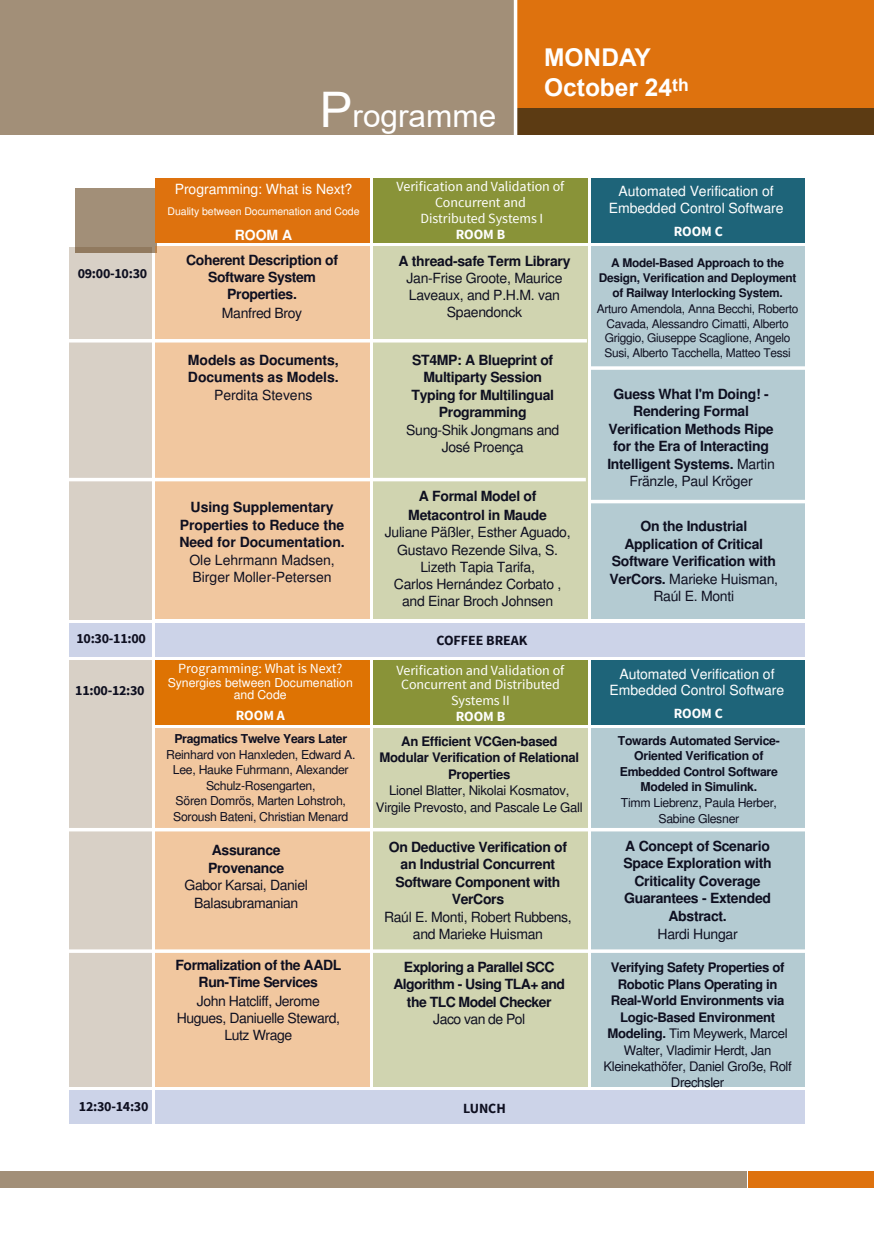
<style>
.page{position:relative;width:874px;height:1241px;background:#fff}
.page>*{position:absolute;margin:0;border:0;box-sizing:border-box;transform-origin:0 0}
.t1{font:31.5px "Arial";color:#fff}
.t2{font:700 24.5px/29.4px "Arial";color:#fff}
.t3{font:700 14px/17.5px "Free Sans";letter-spacing:-.02em;color:#0e0f20;text-align:center}
.t4{font:14px/17.5px "Free Sans";letter-spacing:-.02em;color:#0e0f20;text-align:center}
.t5{font:14px/15.8px "Source Sans Pro";letter-spacing:-.005em;color:#fff;text-align:center}
.t6{font:14px/16.8px "Free Sans";letter-spacing:-.005em;color:#fff;text-align:center}
.t7{font:700 14px/17.5px "Free Sans";letter-spacing:-.04em;color:#0e0f20;text-align:center}
.t8{font:700 14px "Source Sans Pro";letter-spacing:-.02em;color:#0e0f20}
.t9{font:700 14px "Source Sans Pro";letter-spacing:-.005em;color:#fff}
.t10{font:14px "Free Sans";letter-spacing:-.04em;color:#0e0f20}
.t11{font:700 14px "Free Sans";color:#fff}
.t12{font:700 13.12px/16.4px "Free Sans";letter-spacing:-.025em;color:#0e0f20;text-align:center}
.t13{font:13.12px/16.4px "Free Sans";letter-spacing:-.02em;color:#0e0f20;text-align:center}
.t14{font:12.25px/15.6px "Free Sans";letter-spacing:-.025em;color:#0e0f20;text-align:center}
.t15{font:700 12.25px/15.6px "Free Sans";letter-spacing:-.025em;color:#0e0f20;text-align:center}
.t16{font:12.25px/12.8px "Free Sans";letter-spacing:-.005em;color:#fff;text-align:center}
.t17{font:11.9px/14.9px "Free Sans";letter-spacing:-.025em;color:#0e0f20;text-align:center}
.t18{font:700 11.9px/14.9px "Free Sans";letter-spacing:-.025em;color:#0e0f20;text-align:center}
.t19{font:10.5px "Free Sans";letter-spacing:-.005em;color:#fff}
.s1{font-size:49px}
.s2{font-weight:400}
</style>
<div class="page">
<div style="left:0;top:1171px;width:746px;height:17px;background:#a28f78"></div>
<div style="left:748px;top:1171px;width:125px;height:17px;background:#de720e"></div>
<div style="left:0;top:0;width:546px;height:135px;background:#a28f78"></div>
<div style="left:516px;top:0;width:357px;height:108px;background:#de720e"></div>
<div style="left:516px;top:108px;width:357px;height:27px;background:#5c3b13"></div>
<div style="left:75px;top:188px;width:82px;height:64px;background:#a28f78"></div>
<div style="left:155px;top:178px;width:214px;height:65px;background:#de720e"></div>
<div style="left:373px;top:178px;width:214px;height:65px;background:#899338"></div>
<div style="left:69px;top:247px;width:83px;height:372px;background:#d8d0c6"></div>
<div style="left:590px;top:178px;width:214px;height:65px;background:#1e6479"></div>
<div style="left:155px;top:247px;width:214px;height:372px;background:#f1c79f"></div>
<div style="left:373px;top:247px;width:214px;height:372px;background:#d0d4b0"></div>
<div style="left:590px;top:247px;width:214px;height:372px;background:#b4cbd2"></div>
<div style="left:69px;top:623px;width:83px;height:33px;background:#ccd3e8"></div>
<hr style="left:68px;top:339px;width:518px;height:3px;background:#fff">
<hr style="left:58px;top:478px;width:527px;height:3px;background:#fff">
<div style="left:155px;top:623px;width:649px;height:33px;background:#ccd3e8"></div>
<div style="left:69px;top:660px;width:83px;height:426px;background:#d8d0c6"></div>
<div style="left:155px;top:659px;width:214px;height:65px;background:#de7303"></div>
<div style="left:373px;top:659px;width:214px;height:65px;background:#899338"></div>
<div style="left:590px;top:659px;width:214px;height:65px;background:#1e6479"></div>
<div style="left:155px;top:728px;width:214px;height:358px;background:#f1c79f"></div>
<div style="left:373px;top:728px;width:214px;height:358px;background:#d0d4b0"></div>
<div style="left:590px;top:728px;width:214px;height:358px;background:#b4cbd2"></div>
<svg style="left:69px;top:827px;width:736px;height:4px;fill:#fff"></svg>
<hr style="left:60px;top:949px;width:788px;height:3px;background:#fff">
<div style="left:69px;top:1090px;width:83px;height:33px;background:#ccd3e8"></div>
<div style="left:155px;top:1090px;width:649px;height:33px;background:#ccd3e8"></div>
<svg style="left:513px;top:0;width:4px;height:135px"></svg>
<hr style="left:590px;top:500px;width:282px;height:2px;background:#fff">
<hr style="left:589px;top:367px;width:281px;height:2px;background:#fff">
<p class="t8" style="left:78px;top:265px;width:71px">09:00-10:30</p>
<h1 class="t1" style="left:320px;top:94px;width:178px"><span class="s1">P</span>rogramme</h1>
<h2 class="t2" style="left:544px;top:43px;width:146px">MONDAY<br>October 24<sup>th</sup></h2>
<p class="t6" style="left:175px;top:181px;width:179px">Programming: What is Next?</p>
<p class="t19" style="left:167px;top:204px;width:193px">Duality between Documenation and Code</p>
<p class="t11" style="left:235px;top:225px;width:59px">ROOM A</p>
<p class="t3" style="left:186px;top:252px;width:153px;line-height:17px">Coherent Description of<br>Software System<br>Properties.</p>
<p class="t4" style="left:222px;top:305px;width:82px">Manfred Broy</p>
<p class="t3" style="left:188px;top:351px;width:152px;text-align:left">Models as Documents,<br>Documents as Models.</p>
<p class="t4" style="left:214px;top:387px;width:100px">Perdita Stevens</p>
<p class="t3" style="left:179px;top:499px;width:167px">Using Supplementary<br>Properties to Reduce the<br>Need for Documentation.</p>
<p class="t4" style="left:189px;top:551px;width:147px;text-align:left">Ole Lehrmann Madsen,<br>Birger Moller-Petersen</p>
<p class="t5" style="left:396px;top:179px;width:169px">Verification and Validation of<br>Concurrent and<br>Distributed Systems I</p>
<p class="t9" style="left:455px;top:225px;width:51px">ROOM B</p>
<p class="t3" style="left:398px;top:253px;width:173px">A thread-safe Term Library</p>
<p class="t4" style="left:406px;top:270px;width:157px;line-height:16.8px">Jan-Frise Groote, Maurice<br>Laveaux, and P.H.M. van<br>Spaendonck</p>
<p class="t3" style="left:411px;top:351px;width:144px">ST4MP: A Blueprint of<br>Multiparty Session<br>Typing for Multilingual<br>Programming</p>
<p class="t4" style="left:406px;top:422px;width:154px">Sung-Shik Jongmans and<br>José Proença</p>
<p class="t3" style="left:408px;top:488px;width:140px;line-height:18.2px">A Formal Model of<br>Metacontrol in Maude</p>
<p class="t4" style="left:384px;top:524px;width:187px">Juliane Päßler, Esther Aguado,<br>Gustavo Rezende Silva, S.<br>Lizeth Tapia Tarifa,<br>Carlos Hernández Corbato , and Einar Broch Johnsen</p>
<p class="t6" style="left:608px;top:184px;width:176px">Automated Verification of<br>Embedded Control Software</p>
<p class="t9" style="left:673px;top:223px;width:51px">ROOM C</p>
<p class="t18" style="left:598px;top:256px;width:199px">A Model-Based Approach to the<br>Design, Verification and Deployment of Railway Interlocking System.</p>
<p class="t17" style="left:596px;top:302px;width:203px">Arturo Amendola, Anna Becchi, Roberto Cavada, Alessandro Cimatti, Alberto Griggio, Giuseppe Scaglione, Angelo Susi, Alberto Tacchella, Matteo Tessi</p>
<p class="t3" style="left:607px;top:385px;width:169px">Guess What I'm Doing! -<br>Rendering Formal<br>Verification Methods Ripe for the Era of Interacting<br>Intelligent Systems. <span class="s2">Martin<br>Fränzle, Paul Kröger</span></p>
<p class="t3" style="left:609px;top:518px;width:170px">On the Industrial<br>Application of Critical<br>Software Verification with<br>VerCors. <span class="s2">Marieke Huisman,<br>Raúl E. Monti</span></p>
<p class="t8" style="left:76px;top:629px;width:71px">10:30-11:00</p>
<p class="t8" style="left:436px;top:631px;width:92px">COFFEE BREAK</p>
<p class="t8" style="left:75px;top:681px;width:71px">11:00-12:30</p>
<p class="t5" style="left:178px;top:660px;width:166px">Programming: What is Next?</p>
<p class="t16" style="left:168px;top:676px;width:186px">Synergies between Documenation and Code</p>
<p class="t9" style="left:235px;top:706px;width:51px">ROOM A</p>
<p class="t15" style="left:174px;top:731px;width:174px">Pragmatics Twelve Years Later</p>
<p class="t14" style="left:166px;top:747px;width:191px">Reinhard von Hanxleden, Edward A.<br>Lee, Hauke Fuhrmann, Alexander<br>Schulz-Rosengarten,<br>Sören Domrös, Marten Lohstroh,<br>Soroush Bateni, Christian Menard</p>
<p class="t3" style="left:208px;top:842px;width:78px;text-align:left">Assurance<br>Provenance</p>
<p class="t4" style="left:184px;top:877px;width:125px">Gabor Karsai, Daniel<br>Balasubramanian</p>
<p class="t3" style="left:175px;top:956px;width:167px">Formalization of the AADL<br>Run-Time Services</p>
<p class="t4" style="left:177px;top:992px;width:165px">John Hatcliff, Jerome<br>Hugues, Daniuelle Steward,<br>Lutz Wrage</p>
<p class="t5" style="left:396px;top:664px;width:169px;line-height:14px">Verification and Validation of<br>Concurrent and Distributed</p>
<p class="t5" style="left:451px;top:692px;width:60px">Systems II</p>
<p class="t9" style="left:455px;top:707px;width:51px">ROOM B</p>
<p class="t12" style="left:379px;top:733px;width:201px">An Efficient VCGen-based<br>Modular Verification of Relational<br>Properties</p>
<p class="t13" style="left:376px;top:783px;width:208px">Lionel Blatter, Nikolai Kosmatov,<br>Virgile Prevosto, and Pascale Le Gall</p>
<p class="t3" style="left:388px;top:838px;width:180px">On Deductive Verification of an Industrial Concurrent<br>Software Component with<br>VerCors</p>
<p class="t4" style="left:384px;top:908px;width:189px">Raúl E. Monti, Robert Rubbens, and Marieke Huisman</p>
<p class="t7" style="left:393px;top:958px;width:173px">Exploring a Parallel SCC<br>Algorithm - Using TLA+ and the TLC Model Checker</p>
<p class="t10" style="left:433px;top:1009px;width:93px">Jaco van de Pol</p>
<p class="t8" style="left:79px;top:1096px;width:71px">12:30-14:30</p>
<p class="t8" style="left:463px;top:1099px;width:44px">LUNCH</p>
<p class="t6" style="left:609px;top:666px;width:176px">Automated Verification of<br>Embedded Control Software</p>
<p class="t9" style="left:673px;top:704px;width:51px">ROOM C</p>
<p class="t15" style="left:617px;top:733px;width:163px">Towards Automated Service-<br>Oriented Verification of<br>Embedded Control Software<br>Modeled in Simulink.</p>
<p class="t14" style="left:620px;top:795px;width:157px">Timm Liebrenz, Paula Herber,<br>Sabine Glesner</p>
<p class="t3" style="left:623px;top:837px;width:150px">A Concept of Scenario<br>Space Exploration with<br>Criticality Coverage<br>Guarantees - Extended<br>Abstract.</p>
<p class="t4" style="left:657px;top:925px;width:82px">Hardi Hungar</p>
<p class="t12" style="left:603px;top:960px;width:190px">Verifying Safety Properties of<br>Robotic Plans Operating in<br>Real-World Environments via<br>Logic-Based Environment<br>Modeling. <span class="s2">Tim Meywerk, Marcel<br>Walter, Vladimir Herdt, Jan<br>Kleinekathöfer, Daniel Große, Rolf<br>Drechsler</span></p>
</div>
